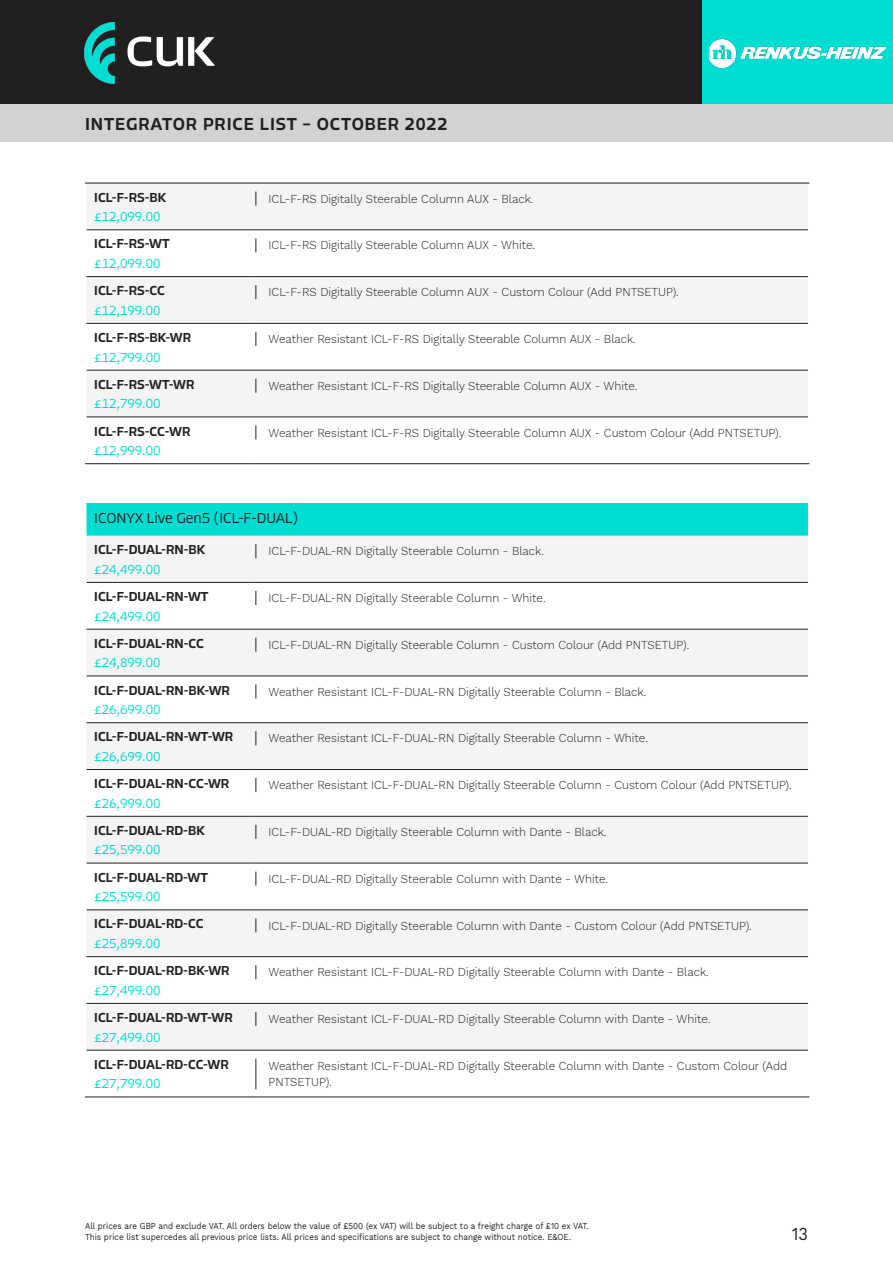
<style>
.page{position:relative;width:893px;height:1263px;background:#fff}
.page>*{position:absolute;margin:0;border:0;box-sizing:border-box;transform-origin:0 0}
.t1{font:500 18px "Allotrope";letter-spacing:.05em;color:#221f20}
.t2{font:18px "Work Sans";color:#221f20;scale:.9 1}
.t3{font:300 15px "Allotrope";color:#221f20}
.t4{font:500 13.5px "Allotrope";color:#221f20}
.t5{font:300 13.5px "Allotrope";color:#00ded4}
.Description{font:300 12px/16.5px "Work Sans";color:#221f20}
.t6{font:9px/10.8px "Work Sans";color:#221f20;scale:.9 1}
</style>
<div class="page">
<div style="left:702px;top:0;width:191px;height:104px;background:#00ded4"></div>
<div style="left:0;top:0;width:702px;height:104px;background:#221f20"></div>
<div style="left:0;top:104px;width:893px;height:37px;background:#d3d2d2"></div>
<img style="left:84px;top:23px;width:131px;height:61px">
<img style="left:709px;top:39px;width:176px;height:28px">
<svg style="left:87px;top:184px;width:721px;height:233px;fill:#f4f4f4"></svg>
<hr style="left:85px;top:183px;width:171px;height:1px;background:#221f20">
<hr style="left:87px;top:230px;width:169px;height:1px;background:#221f20">
<hr style="left:87px;top:276px;width:169px;height:1px;background:#221f20">
<hr style="left:87px;top:323px;width:169px;height:1px;background:#221f20">
<hr style="left:87px;top:370px;width:169px;height:1px;background:#221f20">
<hr style="left:87px;top:417px;width:169px;height:1px;background:#221f20">
<hr style="left:85px;top:463px;width:171px;height:1px;background:#221f20">
<hr style="left:256px;top:183px;width:553px;height:1px;background:#221f20">
<hr style="left:256px;top:230px;width:552px;height:1px;background:#221f20">
<hr style="left:256px;top:276px;width:552px;height:1px;background:#221f20">
<hr style="left:256px;top:323px;width:552px;height:1px;background:#221f20">
<hr style="left:256px;top:370px;width:552px;height:1px;background:#221f20">
<hr style="left:256px;top:417px;width:552px;height:1px;background:#221f20">
<hr style="left:256px;top:463px;width:553px;height:1px;background:#221f20">
<svg style="left:256px;top:192px;width:1px;height:14px"></svg>
<svg style="left:256px;top:238px;width:1px;height:14px"></svg>
<svg style="left:256px;top:285px;width:1px;height:14px"></svg>
<svg style="left:256px;top:332px;width:1px;height:14px"></svg>
<svg style="left:256px;top:379px;width:1px;height:14px"></svg>
<svg style="left:256px;top:425px;width:1px;height:14px"></svg>
<div style="left:86px;top:503px;width:723px;height:33px;background:#00ded4"></div>
<svg style="left:87px;top:536px;width:721px;height:514px;fill:#f4f4f4"></svg>
<hr style="left:85px;top:503px;width:2px;height:33px;background:#fff">
<hr style="left:87px;top:582px;width:169px;height:1px;background:#221f20">
<hr style="left:87px;top:629px;width:169px;height:1px;background:#221f20">
<hr style="left:87px;top:676px;width:169px;height:1px;background:#221f20">
<hr style="left:87px;top:722px;width:169px;height:1px;background:#221f20">
<hr style="left:87px;top:769px;width:169px;height:1px;background:#221f20">
<hr style="left:87px;top:816px;width:169px;height:1px;background:#221f20">
<hr style="left:87px;top:863px;width:169px;height:1px;background:#221f20">
<hr style="left:87px;top:909px;width:169px;height:1px;background:#221f20">
<hr style="left:87px;top:956px;width:169px;height:1px;background:#221f20">
<hr style="left:87px;top:1003px;width:169px;height:1px;background:#221f20">
<hr style="left:87px;top:1050px;width:169px;height:1px;background:#221f20">
<hr style="left:85px;top:1097px;width:171px;height:1px;background:#221f20">
<hr style="left:808px;top:503px;width:1px;height:33px;background:#fff">
<hr style="left:256px;top:582px;width:552px;height:1px;background:#221f20">
<hr style="left:256px;top:629px;width:552px;height:1px;background:#221f20">
<hr style="left:256px;top:676px;width:552px;height:1px;background:#221f20">
<hr style="left:256px;top:722px;width:552px;height:1px;background:#221f20">
<hr style="left:256px;top:769px;width:552px;height:1px;background:#221f20">
<hr style="left:256px;top:816px;width:552px;height:1px;background:#221f20">
<hr style="left:256px;top:863px;width:552px;height:1px;background:#221f20">
<hr style="left:256px;top:909px;width:552px;height:1px;background:#221f20">
<hr style="left:256px;top:956px;width:552px;height:1px;background:#221f20">
<hr style="left:256px;top:1003px;width:552px;height:1px;background:#221f20">
<hr style="left:256px;top:1050px;width:552px;height:1px;background:#221f20">
<hr style="left:256px;top:1097px;width:553px;height:1px;background:#221f20">
<svg style="left:256px;top:544px;width:1px;height:14px"></svg>
<svg style="left:256px;top:591px;width:1px;height:14px"></svg>
<svg style="left:256px;top:638px;width:1px;height:14px"></svg>
<svg style="left:256px;top:684px;width:1px;height:14px"></svg>
<svg style="left:256px;top:731px;width:1px;height:14px"></svg>
<svg style="left:256px;top:778px;width:1px;height:14px"></svg>
<svg style="left:256px;top:825px;width:1px;height:14px"></svg>
<svg style="left:256px;top:871px;width:1px;height:15px"></svg>
<svg style="left:256px;top:918px;width:1px;height:14px"></svg>
<svg style="left:256px;top:965px;width:1px;height:14px"></svg>
<svg style="left:256px;top:1012px;width:1px;height:14px"></svg>
<hr style="left:256px;top:1059px;width:1px;height:30px;background:#221f20">
<h1 class="t1" style="left:85px;top:111px;width:364px">INTEGRATOR PRICE LIST – OCTOBER 2022</h1>
<p class="t4" style="left:94px;top:188px;width:74px">ICL-F-RS-BK</p>
<p class="t5" style="left:94px;top:208px;width:68px">£12,099.00</p>
<p class="Description" style="left:269px;top:190px;width:266px">ICL-F-RS Digitally Steerable Column AUX - Black.</p>
<p class="t4" style="left:94px;top:235px;width:77px">ICL-F-RS-WT</p>
<p class="t5" style="left:94px;top:254px;width:68px">£12,099.00</p>
<p class="Description" style="left:269px;top:237px;width:268px">ICL-F-RS Digitally Steerable Column AUX - White.</p>
<p class="t4" style="left:94px;top:282px;width:72px">ICL-F-RS-CC</p>
<p class="t5" style="left:94px;top:301px;width:68px">£12,199.00</p>
<p class="Description" style="left:269px;top:283px;width:412px">ICL-F-RS Digitally Steerable Column AUX - Custom Colour (Add PNTSETUP).</p>
<p class="t4" style="left:94px;top:328px;width:98px">ICL-F-RS-BK-WR</p>
<p class="t5" style="left:94px;top:348px;width:68px">£12,799.00</p>
<p class="Description" style="left:269px;top:330px;width:369px">Weather Resistant ICL-F-RS Digitally Steerable Column AUX - Black.</p>
<p class="t4" style="left:94px;top:375px;width:102px">ICL-F-RS-WT-WR</p>
<p class="t5" style="left:94px;top:395px;width:68px">£12,799.00</p>
<p class="Description" style="left:269px;top:377px;width:370px">Weather Resistant ICL-F-RS Digitally Steerable Column AUX - White.</p>
<p class="t4" style="left:94px;top:422px;width:98px">ICL-F-RS-CC-WR</p>
<p class="t5" style="left:94px;top:442px;width:68px">£12,999.00</p>
<p class="Description" style="left:269px;top:424px;width:514px">Weather Resistant ICL-F-RS Digitally Steerable Column AUX - Custom Colour (Add PNTSETUP).</p>
<p class="t3" style="left:94px;top:508px;width:205px">ICONYX Live Gen5 (ICL-F-DUAL)</p>
<p class="t4" style="left:94px;top:541px;width:112px">ICL-F-DUAL-RN-BK</p>
<p class="t5" style="left:94px;top:560px;width:68px">£24,499.00</p>
<p class="Description" style="left:269px;top:542px;width:277px">ICL-F-DUAL-RN Digitally Steerable Column - Black.</p>
<p class="t4" style="left:94px;top:587px;width:116px">ICL-F-DUAL-RN-WT</p>
<p class="t5" style="left:94px;top:607px;width:68px">£24,499.00</p>
<p class="Description" style="left:269px;top:589px;width:278px">ICL-F-DUAL-RN Digitally Steerable Column - White.</p>
<p class="t4" style="left:94px;top:634px;width:111px">ICL-F-DUAL-RN-CC</p>
<p class="t5" style="left:94px;top:654px;width:68px">£24,899.00</p>
<p class="Description" style="left:269px;top:636px;width:422px">ICL-F-DUAL-RN Digitally Steerable Column - Custom Colour (Add PNTSETUP).</p>
<p class="t4" style="left:94px;top:681px;width:137px">ICL-F-DUAL-RN-BK-WR</p>
<p class="t5" style="left:94px;top:701px;width:68px">£26,699.00</p>
<p class="Description" style="left:269px;top:683px;width:379px">Weather Resistant ICL-F-DUAL-RN Digitally Steerable Column - Black.</p>
<p class="t4" style="left:94px;top:728px;width:140px">ICL-F-DUAL-RN-WT-WR</p>
<p class="t5" style="left:94px;top:747px;width:68px">£26,699.00</p>
<p class="Description" style="left:269px;top:729px;width:381px">Weather Resistant ICL-F-DUAL-RN Digitally Steerable Column - White.</p>
<p class="t4" style="left:94px;top:774px;width:136px">ICL-F-DUAL-RN-CC-WR</p>
<p class="t5" style="left:94px;top:794px;width:68px">£26,999.00</p>
<p class="Description" style="left:269px;top:776px;width:524px">Weather Resistant ICL-F-DUAL-RN Digitally Steerable Column - Custom Colour (Add PNTSETUP).</p>
<p class="t4" style="left:94px;top:821px;width:112px">ICL-F-DUAL-RD-BK</p>
<p class="t5" style="left:94px;top:841px;width:68px">£25,599.00</p>
<p class="Description" style="left:269px;top:823px;width:339px">ICL-F-DUAL-RD Digitally Steerable Column with Dante - Black.</p>
<p class="t4" style="left:94px;top:868px;width:115px">ICL-F-DUAL-RD-WT</p>
<p class="t5" style="left:94px;top:888px;width:68px">£25,599.00</p>
<p class="Description" style="left:269px;top:870px;width:341px">ICL-F-DUAL-RD Digitally Steerable Column with Dante - White.</p>
<p class="t4" style="left:94px;top:915px;width:111px">ICL-F-DUAL-RD-CC</p>
<p class="t5" style="left:94px;top:934px;width:68px">£25,899.00</p>
<p class="Description" style="left:269px;top:917px;width:485px">ICL-F-DUAL-RD Digitally Steerable Column with Dante - Custom Colour (Add PNTSETUP).</p>
<p class="t4" style="left:94px;top:962px;width:137px">ICL-F-DUAL-RD-BK-WR</p>
<p class="t5" style="left:94px;top:981px;width:68px">£27,499.00</p>
<p class="Description" style="left:269px;top:963px;width:442px">Weather Resistant ICL-F-DUAL-RD Digitally Steerable Column with Dante - Black.</p>
<p class="t4" style="left:94px;top:1008px;width:140px">ICL-F-DUAL-RD-WT-WR</p>
<p class="t5" style="left:94px;top:1028px;width:68px">£27,499.00</p>
<p class="Description" style="left:269px;top:1010px;width:443px">Weather Resistant ICL-F-DUAL-RD Digitally Steerable Column with Dante - White.</p>
<p class="t4" style="left:94px;top:1055px;width:136px">ICL-F-DUAL-RD-CC-WR</p>
<p class="t5" style="left:94px;top:1075px;width:68px">£27,799.00</p>
<p class="Description" style="left:269px;top:1057px;width:520px">Weather Resistant ICL-F-DUAL-RD Digitally Steerable Column with Dante - Custom Colour (Add<br>PNTSETUP).</p>
<p class="t6" style="left:85px;top:1220px;width:561px">All prices are GBP and exclude VAT. All orders below the value of £500 (ex VAT) will be subject to a freight charge of £10 ex VAT.<br>This price list supercedes all previous price lists. All prices and specifications are subject to change without notice. E&amp;OE.</p>
<h1 class="t2" style="left:792px;top:1220px;width:19px">13</h1>
</div>
